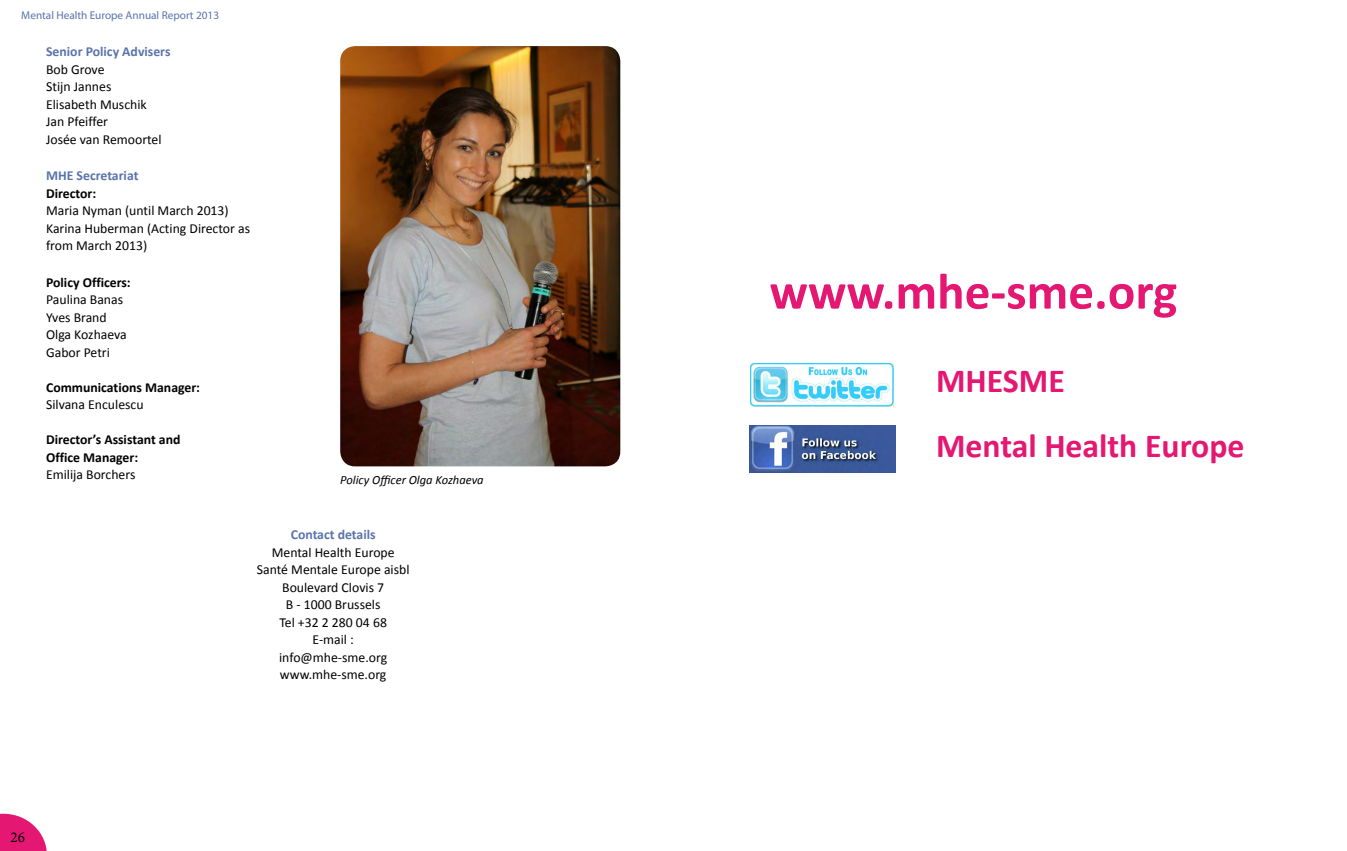
<style>
.page{position:relative;width:1347px;height:851px;background:#fff}
.page>*{position:absolute;margin:0;border:0;box-sizing:border-box;transform-origin:0 0}
.t1{font:700 51.25px "Calibri";color:#e41772}
.t2{font:700 33.75px/65px "Calibri";color:#e41772}
.t3{font:15px "Minion Pro";color:#000}
.t4{font:13.75px/17.5px "Calibri";color:#000}
.t5{font:700 13.75px/17.5px "Calibri";color:#000}
.t6{font:700 13.75px "Calibri";color:#5974ab}
.t7{font:italic 12.5px "Calibri";color:#000}
.t8{font:11.25px "Myriad Pro";color:#5974ab}
</style>
<div class="page">
<svg style="left:0;top:813px;width:47px;height:37px"></svg>
<img style="left:340px;top:46px;width:280px;height:420px">
<img style="left:750px;top:363px;width:143px;height:43px">
<img style="left:750px;top:426px;width:145px;height:46px">
<p class="t8" style="left:21px;top:8px;width:199px">Mental Health Europe Annual Report 2013</p>
<p class="t6" style="left:46px;top:43px;width:126px">Senior Policy Advisers</p>
<p class="t4" style="left:46px;top:61px;width:117px">Bob Grove<br>Stijn Jannes<br>Elisabeth Muschik<br>Jan Pfeiffer<br>Josée van Remoortel</p>
<p class="t6" style="left:46px;top:167px;width:94px">MHE Secretariat</p>
<p class="t5" style="left:46px;top:184px;width:52px">Director:</p>
<p class="t4" style="left:46px;top:202px;width:205px">Maria Nyman (until March 2013)<br>Karina Huberman (Acting Director as from March 2013)</p>
<p class="t5" style="left:46px;top:273px;width:86px">Policy Officers:</p>
<p class="t4" style="left:46px;top:291px;width:82px">Paulina Banas<br>Yves Brand<br>Olga Kozhaeva<br>Gabor Petri</p>
<p class="t5" style="left:46px;top:378px;width:155px">Communications Manager:</p>
<p class="t4" style="left:46px;top:396px;width:99px">Silvana Enculescu</p>
<p class="t5" style="left:46px;top:431px;width:136px">Director’s Assistant and<br>Office Manager:</p>
<p class="t4" style="left:46px;top:466px;width:91px">Emilija Borchers</p>
<p class="t7" style="left:340px;top:471px;width:145px">Policy Officer Olga Kozhaeva</p>
<p class="t3" style="left:11px;top:826px;width:16px">26</p>
<p class="t6" style="left:291px;top:526px;width:86px">Contact details</p>
<p class="t4" style="left:257px;top:543px;width:154px;text-align:center">Mental Health Europe<br>Santé Mentale Europe aisbl<br>Boulevard Clovis 7<br>B - 1000 Brussels<br>Tel +32 2 280 04 68<br>E-mail : info@mhe-sme.org www.mhe-sme.org</p>
<h1 class="t1" style="left:769px;top:259px;width:409px">www.mhe-sme.org</h1>
<h2 class="t2" style="left:936px;top:348px;width:310px">MHESME<br>Mental Health Europe</h2>
</div>
